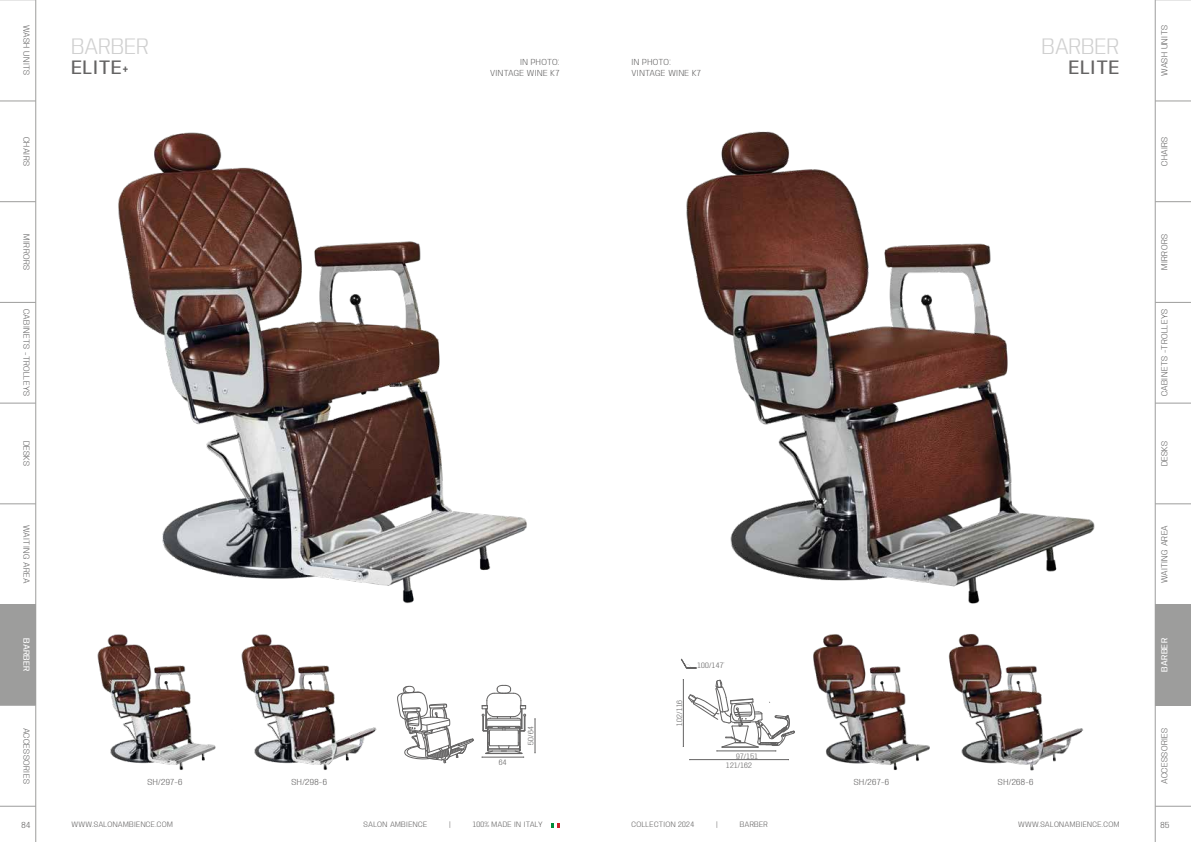
<style>
.page{position:relative;width:1191px;height:842px;background:#fff}
.page>*{position:absolute;margin:0;border:0;box-sizing:border-box;transform-origin:0 0}
.t1{font:300 23px "Anybody";color:#d0d0d0}
.t2{font:20px "Anybody";letter-spacing:.03em;color:#646363}
.t3{font:300 9px/10.8px "Anybody";letter-spacing:.03em;color:#646363}
.t4{font:9px "Anybody";letter-spacing:.025em;color:#fff}
.t5{font:300 8px "Anybody";letter-spacing:.03em;color:#646363}
</style>
<div class="page">
<svg style="left:551px;top:823px;width:8px;height:4px"></svg>
<div style="left:0;top:605px;width:36px;height:100px;background:#9d9d9c"></div>
<hr style="left:0;top:101px;width:36px;height:1px;background:#9d9d9c">
<hr style="left:0;top:0;width:36px;height:1px;background:#9d9d9c">
<hr style="left:0;top:201px;width:36px;height:1px;background:#9d9d9c">
<hr style="left:0;top:302px;width:36px;height:1px;background:#9d9d9c">
<hr style="left:0;top:403px;width:36px;height:1px;background:#9d9d9c">
<hr style="left:0;top:504px;width:36px;height:1px;background:#9d9d9c">
<hr style="left:0;top:604px;width:36px;height:1px;background:#9d9d9c">
<hr style="left:0;top:705px;width:36px;height:1px;background:#9d9d9c">
<hr style="left:0;top:806px;width:36px;height:1px;background:#9d9d9c">
<hr style="left:36px;top:0;width:1px;height:842px;background:#9d9d9c">
<div style="left:1155px;top:604px;width:36px;height:101px;background:#9d9d9c"></div>
<hr style="left:1155px;top:101px;width:36px;height:1px;background:#9d9d9c">
<hr style="left:1155px;top:0;width:36px;height:1px;background:#9d9d9c">
<hr style="left:1155px;top:201px;width:36px;height:1px;background:#9d9d9c">
<hr style="left:1155px;top:302px;width:36px;height:1px;background:#9d9d9c">
<hr style="left:1155px;top:403px;width:36px;height:1px;background:#9d9d9c">
<hr style="left:1155px;top:504px;width:36px;height:1px;background:#9d9d9c">
<hr style="left:1155px;top:705px;width:36px;height:1px;background:#9d9d9c">
<hr style="left:1155px;top:806px;width:36px;height:1px;background:#9d9d9c">
<hr style="left:1155px;top:0;width:1px;height:842px;background:#9d9d9c">
<img style="left:686px;top:131px;width:409px;height:473px">
<img style="left:813px;top:634px;width:270px;height:137px">
<svg style="left:681px;top:658px;width:16px;height:10px"></svg>
<hr style="left:717px;top:751px;width:59px;height:1px;background:#646363">
<hr style="left:689px;top:759px;width:99px;height:1px;background:#646363">
<svg style="left:683px;top:679px;width:112px;height:72px"></svg>
<img style="left:118px;top:132px;width:409px;height:472px">
<img style="left:97px;top:634px;width:280px;height:136px">
<svg style="left:397px;top:686px;width:77px;height:78px"></svg>
<hr style="left:535px;top:719px;width:1px;height:34px;background:#646363">
<svg style="left:481px;top:685px;width:45px;height:73px"></svg>
<p class="t3" style="left:32px;top:25px;width:52px;rotate:90deg">WASH UNITS</p>
<p class="t3" style="left:32px;top:137px;width:31px;rotate:90deg">CHAIRS</p>
<p class="t3" style="left:32px;top:234px;width:37px;rotate:90deg">MIRRORS</p>
<p class="t3" style="left:32px;top:309px;width:89px;rotate:90deg">CABINETS -TROLLEYS</p>
<p class="t3" style="left:32px;top:441px;width:27px;rotate:90deg">DESKS</p>
<p class="t3" style="left:32px;top:525px;width:60px;rotate:90deg">WAITING AREA</p>
<p class="t4" style="left:32px;top:638px;width:35px;rotate:90deg">BARBER</p>
<p class="t3" style="left:32px;top:728px;width:58px;rotate:90deg">ACCESSORIES</p>
<h1 class="t1" style="left:71px;top:33px;width:79px">BARBER</h1>
<h2 class="t2" style="left:71px;top:55px;width:58px">ELITE+</h2>
<p class="t3" style="left:490px;top:57px;width:71px;text-align:right">IN PHOTO:<br>VINTAGE WINE K7</p>
<p class="t3" style="left:147px;top:776px;width:37px">SH/297-6</p>
<p class="t3" style="left:291px;top:776px;width:37px">SH/298-6</p>
<p class="t5" style="left:499px;top:757px;width:9px">64</p>
<p class="t5" style="left:526px;top:745px;width:20px;rotate:-90deg">50/64</p>
<h1 class="t1" style="left:1042px;top:33px;width:79px">BARBER</h1>
<p class="t3" style="left:631px;top:57px;width:71px">IN PHOTO:<br>VINTAGE WINE K7</p>
<h2 class="t2" style="left:1068px;top:55px;width:52px">ELITE</h2>
<p class="t5" style="left:675px;top:726px;width:27px;rotate:-90deg">102/116</p>
<p class="t5" style="left:697px;top:660px;width:29px">100/147°</p>
<p class="t5" style="left:736px;top:751px;width:23px">97/151</p>
<p class="t5" style="left:726px;top:760px;width:27px">121/162</p>
<p class="t3" style="left:854px;top:776px;width:37px">SH/267-6</p>
<p class="t3" style="left:998px;top:776px;width:37px">SH/268-6</p>
<p class="t3" style="left:22px;top:819px;width:10px">84</p>
<p class="t5" style="left:631px;top:820px;width:64px">COLLECTION 2024</p>
<p class="t5" style="left:716px;top:820px;width:3px">|</p>
<p class="t5" style="left:740px;top:820px;width:30px">BARBER</p>
<p class="t5" style="left:1018px;top:820px;width:103px">WWW.SALONAMBIENCE.COM</p>
<p class="t5" style="left:71px;top:820px;width:103px">WWW.SALONAMBIENCE.COM</p>
<p class="t5" style="left:363px;top:820px;width:65px">SALON AMBIENCE</p>
<p class="t5" style="left:449px;top:820px;width:3px">|</p>
<p class="t5" style="left:473px;top:820px;width:72px">100% MADE IN ITALY</p>
<p class="t3" style="left:1159px;top:76px;width:52px;rotate:-90deg">WASH UNITS</p>
<p class="t3" style="left:1159px;top:166px;width:31px;rotate:-90deg">CHAIRS</p>
<p class="t3" style="left:1159px;top:270px;width:37px;rotate:-90deg">MIRRORS</p>
<p class="t3" style="left:1159px;top:396px;width:89px;rotate:-90deg">CABINETS -TROLLEYS</p>
<p class="t3" style="left:1159px;top:466px;width:27px;rotate:-90deg">DESKS</p>
<p class="t3" style="left:1159px;top:583px;width:60px;rotate:-90deg">WAITING AREA</p>
<p class="t4" style="left:1159px;top:672px;width:35px;rotate:-90deg">BARBER</p>
<p class="t3" style="left:1159px;top:784px;width:58px;rotate:-90deg">ACCESSORIES</p>
<p class="t3" style="left:1160px;top:819px;width:10px">85</p>
</div>
